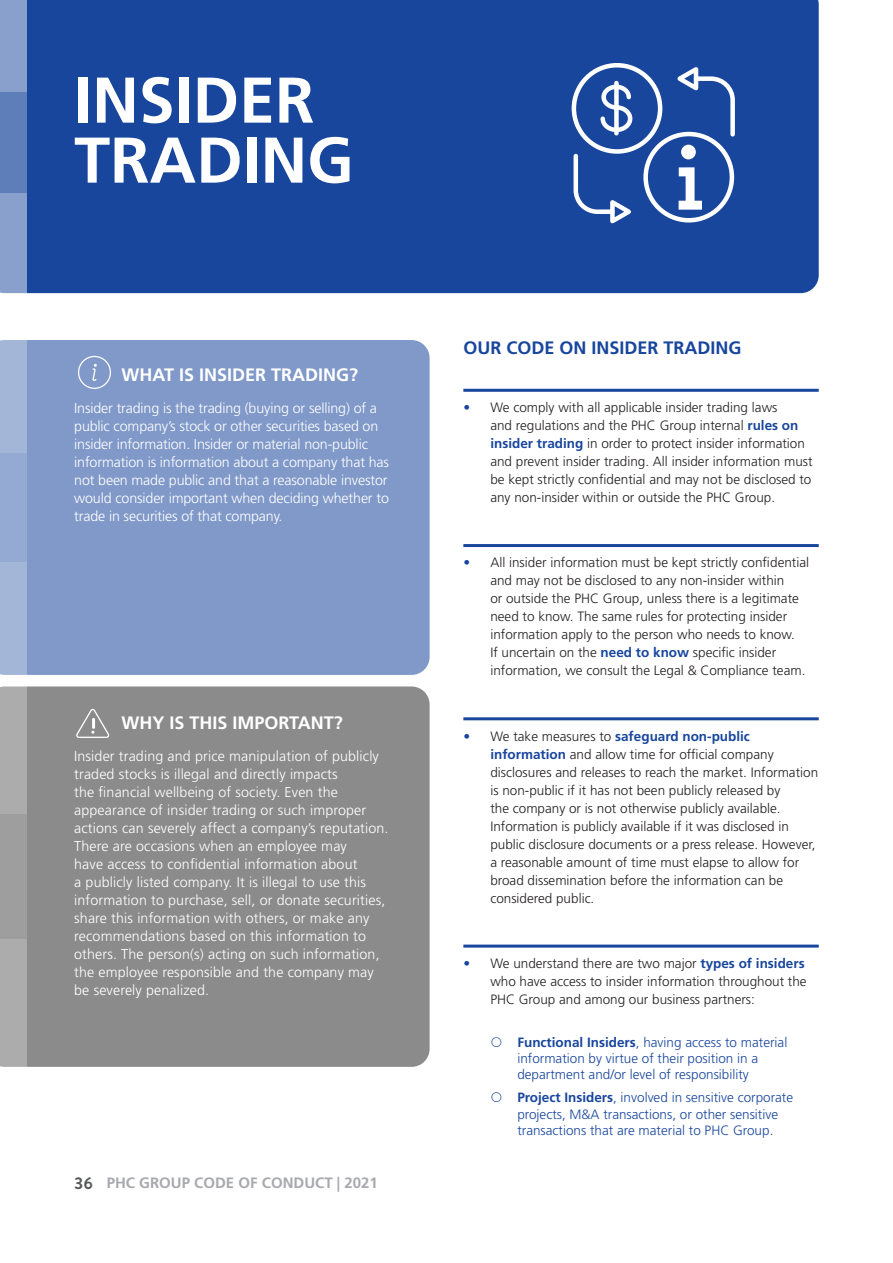
<style>
.page{position:relative;width:893px;height:1263px;background:#fff}
.page>*{position:absolute;margin:0;border:0;box-sizing:border-box;transform-origin:0 0}
.t1{font:700 64.5px/60px "Frutiger LT Std";color:#fff}
.t2{font:700 18px "Frutiger LT Std";color:#fff}
.t3{font:700 18px "Frutiger LT Std";color:#18469d}
.t4{font:700 15px "Frutiger LT Std";color:#a8a9ad}
.t5{font:300 14.25px/18px "Frutiger LT Std";letter-spacing:.01em;color:#fff}
.t6{font:300 14.25px/18px "Frutiger LT Std";letter-spacing:-.01em;color:#fff}
.t7{font:300 13.5px/18px "Frutiger LT Std";color:#231f20}
.t8{font:300 13.5px/16.2px "Frutiger LT Std";color:#18469d}
.s1{font-family:"Brandon Text";font-size:16.5px;color:#57585a}
.s2{color:#18469d}
.s3{font-weight:700;color:#18469d}
.s4{font-weight:700}
</style>
<div class="page">
<div style="left:26px;top:340px;width:404px;height:335px;background:#8099c9"></div>
<div style="left:26px;top:686px;width:404px;height:381px;background:#8b8b8b"></div>
<hr style="left:463px;top:389px;width:356px;height:3px;background:#18469d">
<hr style="left:463px;top:544px;width:356px;height:3px;background:#18469d">
<hr style="left:463px;top:717px;width:356px;height:3px;background:#18469d">
<hr style="left:463px;top:944px;width:356px;height:3px;background:#18469d">
<div style="left:26px;top:0;width:793px;height:293px;background:#18469d"></div>
<svg style="left:78px;top:356px;width:33px;height:33px"></svg>
<svg style="left:76px;top:709px;width:33px;height:29px"></svg>
<svg style="left:569px;top:61px;width:168px;height:168px;background:#4268af"></svg>
<div style="left:681px;top:145px;width:15px;height:14px;background:#fff;border-radius:50%"></div>
<div style="left:0;top:339px;width:26px;height:114px;background:#a4b6d8"></div>
<div style="left:0;top:451px;width:26px;height:113px;background:#95aad2"></div>
<div style="left:0;top:562px;width:26px;height:114px;background:#a4b6d8"></div>
<div style="left:0;top:684px;width:26px;height:130px;background:#acacac"></div>
<div style="left:0;top:812px;width:26px;height:130px;background:#9e9e9e"></div>
<div style="left:0;top:939px;width:26px;height:130px;background:#acacac"></div>
<div style="left:0;top:0;width:26px;height:92px;background:#89a0cd"></div>
<div style="left:0;top:90px;width:26px;height:105px;background:#5e7eba"></div>
<div style="left:0;top:193px;width:26px;height:105px;background:#89a0cd"></div>
<h1 class="t1" style="left:74px;top:71px;width:281px">INSIDER<br>TRADING</h1>
<h2 class="t2" style="left:122px;top:364px;width:238px">WHAT IS INSIDER TRADING?</h2>
<p class="t6" style="left:74px;top:400px;width:316px">Insider trading is the trading (buying or selling) of a public company’s stock or other securities based on insider information. Insider or material non-public information is information about a company that has not been made public and that a reasonable investor would consider important when deciding whether to trade in securities of that company.</p>
<h2 class="t2" style="left:122px;top:712px;width:223px">WHY IS THIS IMPORTANT?</h2>
<p class="t5" style="left:74px;top:747px;width:316px">Insider trading and price manipulation of publicly traded stocks is illegal and directly impacts<br>the financial wellbeing of society. Even the appearance of insider trading or such improper actions can severely affect a company’s reputation.<br>There are occasions when an employee may<br>have access to confidential information about<br>a publicly listed company. It is illegal to use this information to purchase, sell, or donate securities, share this information with others, or make any recommendations based on this information to others. The person(s) acting on such information, the employee responsible and the company may be severely penalized.</p>
<p class="t4" style="left:74px;top:1174px;width:305px"><span class="s1">36</span> PHC GROUP CODE OF CONDUCT | 2021</p>
<h2 class="t3" style="left:463px;top:337px;width:280px">OUR CODE ON INSIDER TRADING</h2>
<p class="t7" style="left:490px;top:399px;width:324px;text-indent:-27px"><span class="s2">•</span> We comply with all applicable insider trading laws<br>and regulations and the PHC Group internal <span class="s3">rules on insider trading</span> in order to protect insider information and prevent insider trading. All insider information must be kept strictly confidential and may not be disclosed to any non-insider within or outside the PHC Group.</p>
<p class="t7" style="left:490px;top:554px;width:320px;text-indent:-27px"><span class="s2">•</span> All insider information must be kept strictly confidential and may not be disclosed to any non-insider within<br>or outside the PHC Group, unless there is a legitimate need to know. The same rules for protecting insider information apply to the person who needs to know.<br>If uncertain on the <span class="s3">need to know</span> specific insider information, we consult the Legal &amp; Compliance team.</p>
<p class="t7" style="left:490px;top:727px;width:329px;text-indent:-27px"><span class="s2">•</span> We take measures to <span class="s3">safeguard non-public information</span> and allow time for official company disclosures and releases to reach the market. Information is non-public if it has not been publicly released by<br>the company or is not otherwise publicly available.<br>Information is publicly available if it was disclosed in public disclosure documents or a press release. However, a reasonable amount of time must elapse to allow for broad dissemination before the information can be considered public.</p>
<p class="t7" style="left:490px;top:954px;width:318px;text-indent:-27px"><span class="s2">•</span> We understand there are two major <span class="s3">types of insiders </span>who have access to insider information throughout the<br>PHC Group and among our business partners:</p>
<p class="t8" style="left:517px;top:1034px;width:271px"><span class="s4">Functional Insiders</span>, having access to material information by virtue of their position in a department and/or level of responsibility</p>
<p class="t8" style="left:517px;top:1090px;width:277px"><span class="s4">Project Insiders</span>, involved in sensitive corporate projects, M&amp;A transactions, or other sensitive transactions that are material to PHC Group.</p>
</div>
